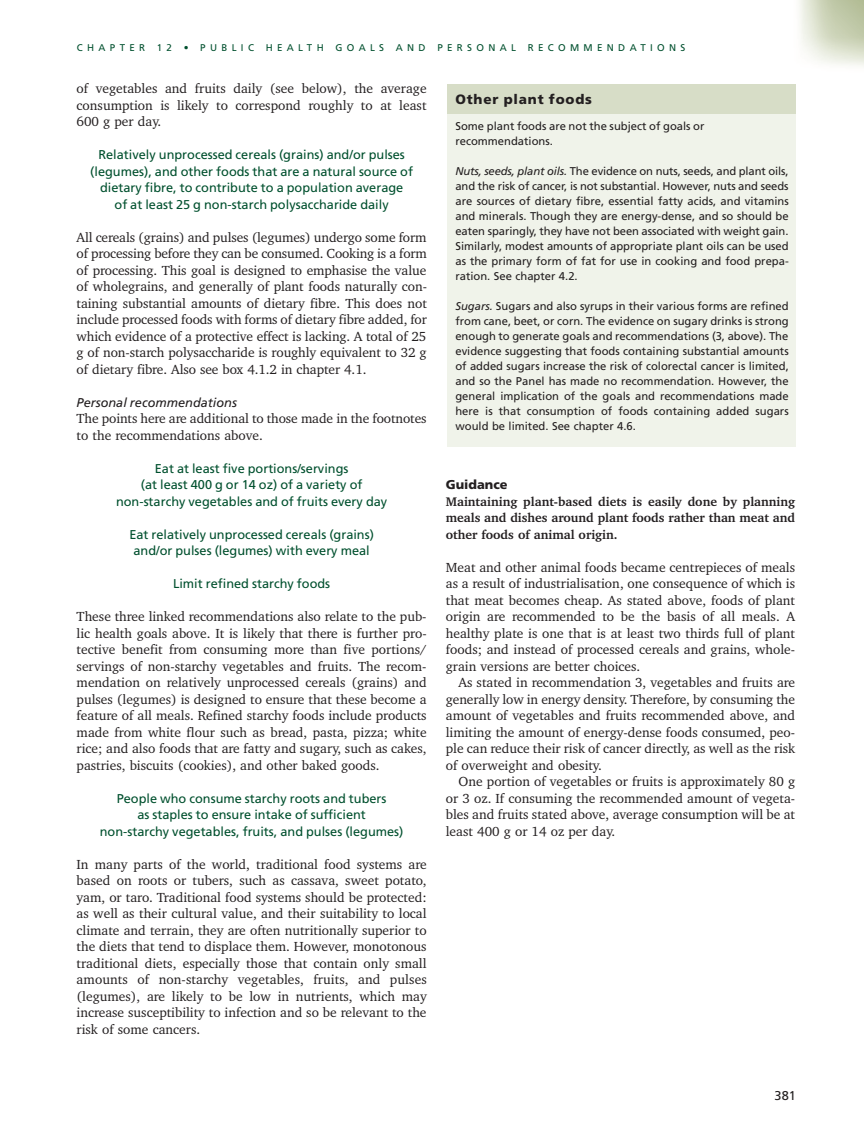
<style>
.page{position:relative;width:864px;height:1140px;background:#fff}
.page>*{position:absolute;margin:0;border:0;box-sizing:border-box;transform-origin:0 0}
.t1{font:13.5px/16.5px "Charter IT Cby BT";color:#231f20;text-align:justify}
.t2{font:900 13.5px "Frutiger";letter-spacing:.06em;color:#231f20}
.t3{font:12.75px/16.5px "Frutiger";color:#00502e;text-align:center}
.t4{font:700 12.75px/16.5px "Charter IT Cby BT";color:#231f20;text-align:justify}
.t5{font:italic 12.75px "Frutiger";color:#231f20}
.t6{font:900 12.75px "Frutiger";color:#231f20}
.t7{font:12.75px "Frutiger";color:#231f20}
.t8{font:11.25px/15px "Frutiger";color:#231f20;text-align:justify}
.t9{font:9.75px "Frutiger";letter-spacing:.445em;color:#00502e}
.s1{font-style:italic}
</style>
<div class="page">
<div style="left:447px;top:84px;width:348px;height:363px;background:#f0f3ea"></div>
<div style="left:447px;top:84px;width:348px;height:29px;background:#d7ddc7"></div>
<p class="t9" style="left:77px;top:44px;width:609px">CHAPTER 12 • PUBLIC HEALTH GOALS AND PERSONAL RECOMMENDATIONS</p>
<p class="t1" style="left:77px;top:81px;width:351px">of vegetables and fruits daily (see below), the average consumption is likely to correspond roughly to at least 600 g per day.</p>
<p class="t3" style="left:90px;top:147px;width:324px">Relatively unprocessed cereals (grains) and/or pulses (legumes), and other foods that are a natural source of dietary fibre, to contribute to a population average<br>of at least 25 g non-starch polysaccharide daily</p>
<p class="t1" style="left:77px;top:230px;width:352px">All cereals (grains) and pulses (legumes) undergo some form of processing before they can be consumed. Cooking is a form of processing. This goal is designed to emphasise the value of wholegrains, and generally of plant foods naturally con&shy;taining substantial amounts of dietary fibre. This does not include processed foods with forms of dietary fibre added, for which evidence of a protective effect is lacking. A total of 25 g of non-starch polysaccharide is roughly equivalent to 32 g of dietary fibre. Also see box 4.1.2 in chapter 4.1.</p>
<p class="t5" style="left:77px;top:397px;width:162px">Personal recommendations</p>
<p class="t1" style="left:77px;top:411px;width:351px">The points here are additional to those made in the footnotes to the recommendations above.</p>
<p class="t3" style="left:116px;top:461px;width:272px">Eat at least five portions/servings<br>(at least 400 g or 14 oz) of a variety of non-starchy vegetables and of fruits every day</p>
<p class="t3" style="left:129px;top:527px;width:246px">Eat relatively unprocessed cereals (grains) and/or pulses (legumes) with every meal</p>
<p class="t3" style="left:173px;top:576px;width:159px">Limit refined starchy foods</p>
<p class="t1" style="left:77px;top:609px;width:351px">These three linked recommendations also relate to the pub&shy;lic health goals above. It is likely that there is further pro&shy;tective benefit from consuming more than five portions/ servings of non-starchy vegetables and fruits. The recom&shy;mendation on relatively unprocessed cereals (grains) and pulses (legumes) is designed to ensure that these become a feature of all meals. Refined starchy foods include products made from white flour such as bread, pasta, pizza; white rice; and also foods that are fatty and sugary, such as cakes, pastries, biscuits (cookies), and other baked goods.</p>
<p class="t3" style="left:100px;top:791px;width:305px">People who consume starchy roots and tubers<br>as staples to ensure intake of sufficient<br>non-starchy vegetables, fruits, and pulses (legumes)</p>
<p class="t1" style="left:77px;top:857px;width:351px">In many parts of the world, traditional food systems are based on roots or tubers, such as cassava, sweet potato, yam, or taro. Traditional food systems should be protected: as well as their cultural value, and their suitability to local climate and terrain, they are often nutritionally superior to the diets that tend to displace them. However, monotonous traditional diets, especially those that contain only small amounts of non-starchy vegetables, fruits, and pulses (legumes), are likely to be low in nutrients, which may increase susceptibility to infection and so be relevant to the risk of some cancers.</p>
<p class="t2" style="left:455px;top:94px;width:138px">Other plant foods</p>
<p class="t8" style="left:455px;top:120px;width:250px">Some plant foods are not the subject of goals or recommendations.</p>
<p class="t8" style="left:455px;top:165px;width:335px"><span class="s1">Nuts, seeds, plant oils.</span> The evidence on nuts, seeds, and plant oils, and the risk of cancer, is not substantial. However, nuts and seeds are sources of dietary fibre, essential fatty acids, and vitamins and minerals. Though they are energy-dense, and so should be eaten sparingly, they have not been associated with weight gain.<br>Similarly, modest amounts of appropriate plant oils can be used as the primary form of fat for use in cooking and food prepa&shy;ration. See chapter 4.2.</p>
<p class="t8" style="left:455px;top:300px;width:335px"><span class="s1">Sugars.</span> Sugars and also syrups in their various forms are refined from cane, beet, or corn. The evidence on sugary drinks is strong enough to generate goals and recommendations (3, above). The evidence suggesting that foods containing substantial amounts of added sugars increase the risk of colorectal cancer is limited, and so the Panel has made no recommendation. However, the general implication of the goals and recommendations made here is that consumption of foods containing added sugars would be limited. See chapter 4.6.</p>
<p class="t6" style="left:445px;top:479px;width:63px">Guidance</p>
<p class="t4" style="left:445px;top:494px;width:351px">Maintaining plant-based diets is easily done by planning meals and dishes around plant foods rather than meat and other foods of animal origin.</p>
<p class="t1" style="left:445px;top:560px;width:351px">Meat and other animal foods became centrepieces of meals as a result of industrialisation, one consequence of which is that meat becomes cheap. As stated above, foods of plant origin are recommended to be the basis of all meals. A healthy plate is one that is at least two thirds full of plant foods; and instead of processed cereals and grains, whole&shy;grain versions are better choices.</p>
<p class="t1" style="left:445px;top:675px;width:351px;text-indent:13px">As stated in recommendation 3, vegetables and fruits are generally low in energy density. Therefore, by consuming the amount of vegetables and fruits recommended above, and limiting the amount of energy-dense foods consumed, peo&shy;ple can reduce their risk of cancer directly, as well as the risk of overweight and obesity.</p>
<p class="t1" style="left:445px;top:774px;width:350px;text-indent:13px">One portion of vegetables or fruits is approximately 80 g or 3 oz. If consuming the recommended amount of vegeta&shy;bles and fruits stated above, average consumption will be at least 400 g or 14 oz per day.</p>
<p class="t7" style="left:774px;top:1090px;width:23px">381</p>
</div>
